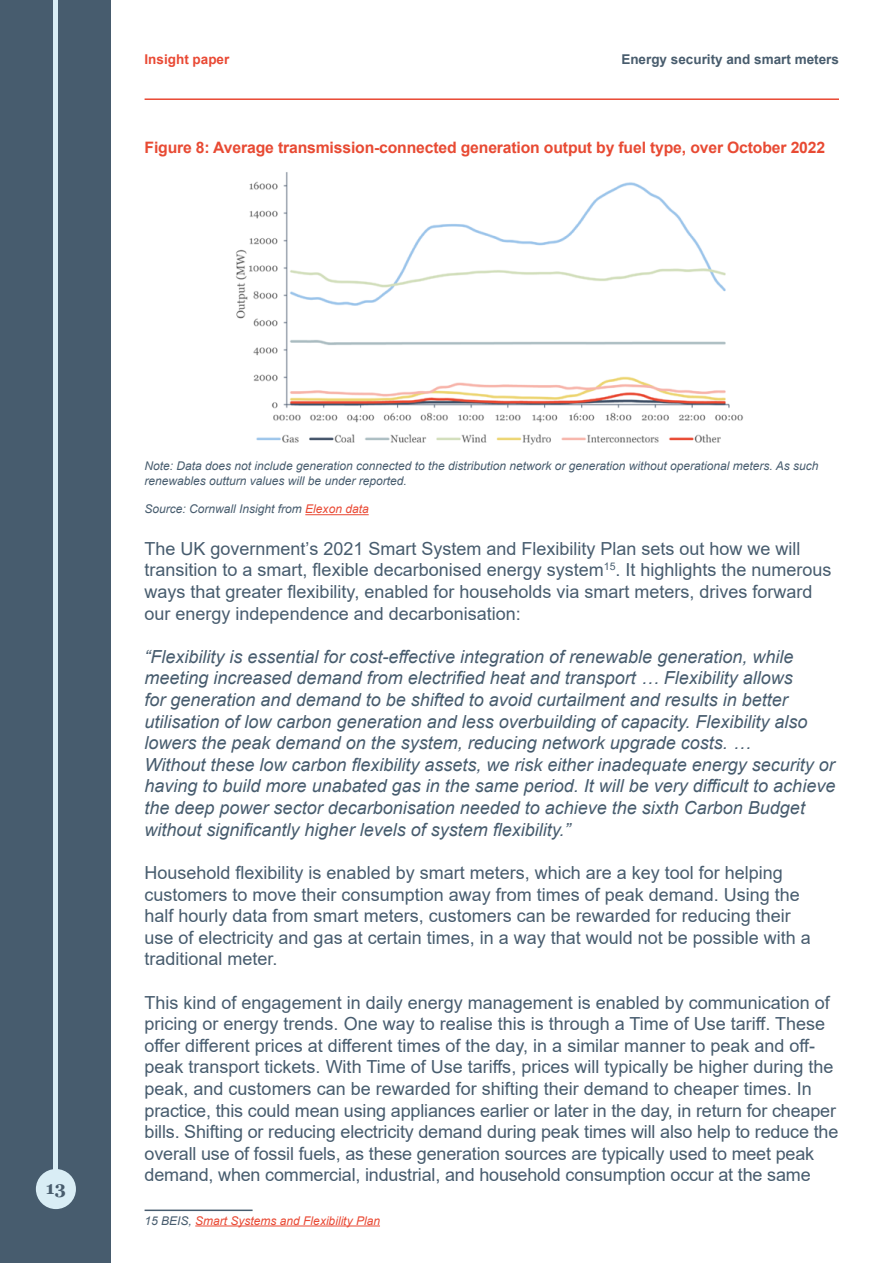
<style>
.page{position:relative;width:893px;height:1263px;background:#fff}
.page>*{position:absolute;margin:0;border:0;box-sizing:border-box;transform-origin:0 0}
.t1{font:18px/21.6px "Arial";color:#475c6e}
.t2{font:italic 18px/21.6px "Arial";color:#475c6e}
.t3{font:700 18px "Georgia";color:#485c6d}
.t4{font:700 15.75px "Arial";letter-spacing:-.01em;color:#e84a33}
.t5{font:700 13.5px "Arial";color:#485c6d}
.t6{font:700 13.5px "Arial";color:#e94934}
.t7{font:italic 12px/14.4px "Arial";color:#475c6e}
.t8{font:italic 12px "Arial";color:#e94934}
.s1{color:#e94934}
.s2{color:#475c6e}
</style>
<div class="page">
<div style="left:0;top:0;width:111px;height:1263px;background:#475c6e"></div>
<hr style="left:54px;top:0;width:4px;height:1206px;background:#d9edf5">
<div style="left:36px;top:1169px;width:40px;height:40px;background:#d9edf5;border-radius:50%"></div>
<hr style="left:145px;top:98px;width:694px;height:2px;background:#e94934">
<hr style="left:305px;top:514px;width:64px;height:1px;background:#e94934">
<hr style="left:145px;top:1209px;width:108px;height:2px;background:#475c6e">
<hr style="left:195px;top:1225px;width:185px;height:1px;background:#e94934">
<img style="left:236px;top:172px;width:508px;height:273px">
<p class="t6" style="left:145px;top:50px;width:86px">Insight paper</p>
<p class="t5" style="left:621px;top:50px;width:219px">Energy security and smart meters</p>
<p class="t4" style="left:145px;top:137px;width:682px">Figure 8: Average transmission-connected generation output by fuel type, over October 2022</p>
<p class="t3" style="left:46px;top:1176px;width:22px">13</p>
<p class="t7" style="left:145px;top:459px;width:675px">Note: Data does not include generation connected to the distribution network or generation without operational meters. As such renewables outturn values will be under reported.</p>
<p class="t7" style="left:145px;top:502px;width:226px">Source: Cornwall Insight from <span class="s1">Elexon data</span></p>
<p class="t1" style="left:145px;top:538px;width:689px">The UK government’s 2021 Smart System and Flexibility Plan sets out how we will transition to a smart, flexible decarbonised energy system<sup>15</sup>. It highlights the numerous ways that greater flexibility, enabled for households via smart meters, drives forward our energy independence and decarbonisation:</p>
<p class="t2" style="left:145px;top:646px;width:692px">“Flexibility is essential for cost-effective integration of renewable generation, while meeting increased demand from electrified heat and transport … Flexibility allows<br>for generation and demand to be shifted to avoid curtailment and results in better utilisation of low carbon generation and less overbuilding of capacity. Flexibility also lowers the peak demand on the system, reducing network upgrade costs. …<br>Without these low carbon flexibility assets, we risk either inadequate energy security or having to build more unabated gas in the same period. It will be very difficult to achieve the deep power sector decarbonisation needed to achieve the sixth Carbon Budget without significantly higher levels of system flexibility.”</p>
<p class="t1" style="left:145px;top:862px;width:668px">Household flexibility is enabled by smart meters, which are a key tool for helping customers to move their consumption away from times of peak demand. Using the half hourly data from smart meters, customers can be rewarded for reducing their use of electricity and gas at certain times, in a way that would not be possible with a traditional meter.</p>
<p class="t1" style="left:145px;top:991px;width:695px">This kind of engagement in daily energy management is enabled by communication of pricing or energy trends. One way to realise this is through a Time of Use tariff. These offer different prices at different times of the day, in a similar manner to peak and off&shy;peak transport tickets. With Time of Use tariffs, prices will typically be higher during the peak, and customers can be rewarded for shifting their demand to cheaper times. In practice, this could mean using appliances earlier or later in the day, in return for cheaper bills. Shifting or reducing electricity demand during peak times will also help to reduce the overall use of fossil fuels, as these generation sources are typically used to meet peak demand, when commercial, industrial, and household consumption occur at the same</p>
<p class="t8" style="left:145px;top:1213px;width:237px"><span class="s2">15 BEIS,</span> Smart Systems and Flexibility Plan</p>
</div>
